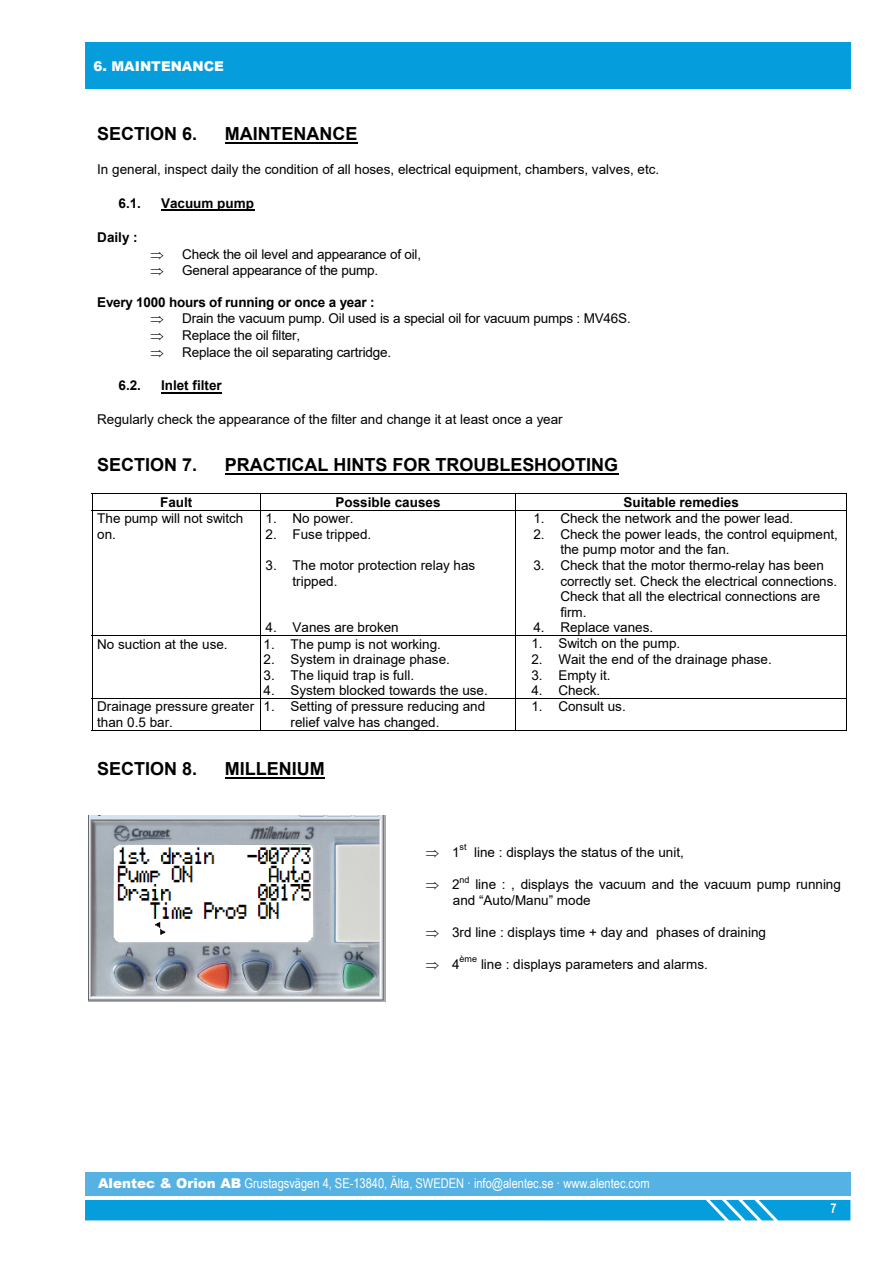
<style>
.page{position:relative;width:893px;height:1263px;background:#fff}
.page>*{position:absolute;margin:0;border:0;box-sizing:border-box;transform-origin:0 0}
.t1{font:700 18px "Arial";color:#000}
.t2{font:13.5px/15.6px "Arial";color:#000}
.t3{font:13.5px "Arial Narrow";color:#fff}
.t4{font:700 13.5px "Arial";color:#000}
.titulos_apartados{font:900 13.5px "Arial";color:#fff}
.t5{font:700 13.5px "Arial Narrow";color:#fff}
.t6{font:9px "Arial";letter-spacing:.005em;color:#000}
.s1{font-weight:700}
.s2{font-family:"Arial";font-weight:900}
</style>
<div class="page">
<div style="left:85px;top:1200px;width:765px;height:20px;background:#069ddc"></div>
<div style="left:85px;top:1172px;width:765px;height:24px;background:#57b2e4"></div>
<div style="left:85px;top:43px;width:765px;height:46px;background:#069ddc"></div>
<img style="left:88px;top:815px;width:297px;height:186px">
<hr style="left:225px;top:142px;width:133px;height:1px;background:#000">
<hr style="left:161px;top:209px;width:93px;height:2px;background:#000">
<hr style="left:161px;top:392px;width:61px;height:1px;background:#000">
<hr style="left:225px;top:473px;width:393px;height:2px;background:#000">
<hr style="left:92px;top:493px;width:755px;height:1px;background:#000">
<svg style="left:92px;top:494px;width:1px;height:16px"></svg>
<svg style="left:260px;top:494px;width:1px;height:16px"></svg>
<svg style="left:846px;top:494px;width:1px;height:16px"></svg>
<hr style="left:92px;top:510px;width:755px;height:1px;background:#000">
<hr style="left:92px;top:511px;width:1px;height:124px;background:#000">
<hr style="left:260px;top:511px;width:1px;height:124px;background:#000">
<hr style="left:516px;top:511px;width:1px;height:124px;background:#000">
<hr style="left:846px;top:511px;width:1px;height:124px;background:#000">
<hr style="left:92px;top:635px;width:755px;height:1px;background:#000">
<hr style="left:92px;top:636px;width:1px;height:62px;background:#000">
<hr style="left:260px;top:636px;width:1px;height:62px;background:#000">
<hr style="left:516px;top:636px;width:1px;height:62px;background:#000">
<hr style="left:846px;top:636px;width:1px;height:62px;background:#000">
<hr style="left:92px;top:698px;width:755px;height:1px;background:#000">
<hr style="left:92px;top:699px;width:1px;height:32px;background:#000">
<hr style="left:92px;top:730px;width:168px;height:1px;background:#000">
<hr style="left:260px;top:699px;width:1px;height:32px;background:#000">
<hr style="left:261px;top:730px;width:255px;height:1px;background:#000">
<hr style="left:516px;top:699px;width:1px;height:32px;background:#000">
<hr style="left:516px;top:730px;width:330px;height:1px;background:#000">
<hr style="left:846px;top:699px;width:1px;height:32px;background:#000">
<hr style="left:225px;top:777px;width:100px;height:2px;background:#000">
<p class="titulos_apartados" style="left:94px;top:56px;width:132px">6. MAINTENANCE</p>
<p class="t1" style="left:97px;top:121px;width:101px">SECTION 6.</p>
<p class="t1" style="left:225px;top:121px;width:134px">MAINTENANCE</p>
<p class="t2" style="left:97px;top:161px;width:564px">In general, inspect daily the condition of all hoses, electrical equipment, chambers, valves, etc.</p>
<p class="t4" style="left:119px;top:194px;width:24px">6.1.</p>
<p class="t4" style="left:161px;top:194px;width:95px">Vacuum pump</p>
<p class="t4" style="left:97px;top:228px;width:42px">Daily :</p>
<p class="t2" style="left:182px;top:246px;width:240px;line-height:16.5px">Check the oil level and appearance of oil,<br>General appearance of the pump.</p>
<p class="t2" style="left:182px;top:294px;width:450px;line-height:16.6px;text-indent:-85px"><span class="s1">Every 1000 hours of running or once a year :<br></span>Drain the vacuum pump. Oil used is a special oil for vacuum pumps : MV46S.<br>Replace the oil filter,<br>Replace the oil separating cartridge.</p>
<p class="t4" style="left:119px;top:376px;width:24px">6.2.</p>
<p class="t4" style="left:161px;top:376px;width:62px">Inlet filter</p>
<p class="t2" style="left:97px;top:411px;width:467px">Regularly check the appearance of the filter and change it at least once a year</p>
<p class="t1" style="left:97px;top:452px;width:101px">SECTION 7.</p>
<p class="t1" style="left:225px;top:452px;width:395px">PRACTICAL HINTS FOR TROUBLESHOOTING</p>
<p class="t4" style="left:160px;top:493px;width:34px">Fault</p>
<p class="t4" style="left:336px;top:493px;width:106px">Possible causes</p>
<p class="t4" style="left:623px;top:493px;width:117px">Suitable remedies</p>
<p class="t2" style="left:97px;top:511px;width:148px">The pump will not switch on.</p>
<p class="t2" style="left:266px;top:511px;width:90px">1. No power.</p>
<p class="t2" style="left:533px;top:511px;width:261px">1. Check the network and the power lead.</p>
<p class="t2" style="left:560px;top:526px;width:279px;text-indent:-27px">2. Check the power leads, the control equipment, the pump motor and the fan.</p>
<p class="t2" style="left:560px;top:557px;width:278px;text-indent:-27px">3. Check that the motor thermo-relay has been correctly set. Check the electrical connections.<br>Check that all the electrical connections are firm.</p>
<p class="t2" style="left:533px;top:619px;width:121px">4. Replace vanes.</p>
<p class="t2" style="left:266px;top:526px;width:107px">2. Fuse tripped.</p>
<p class="t2" style="left:293px;top:557px;width:184px;text-indent:-27px">3. The motor protection relay has tripped.</p>
<p class="t2" style="left:266px;top:620px;width:135px">4. Vanes are broken</p>
<p class="t2" style="left:97px;top:636px;width:132px">No suction at the use.</p>
<p class="t2" style="left:264px;top:636px;width:179px">1. The pump is not working.</p>
<p class="t2" style="left:264px;top:651px;width:188px">2. System in drainage phase.</p>
<p class="t2" style="left:264px;top:667px;width:152px">3. The liquid trap is full.</p>
<p class="t2" style="left:264px;top:682px;width:226px">4. System blocked towards the use.</p>
<p class="t2" style="left:531px;top:636px;width:150px">1. Switch on the pump.</p>
<p class="t2" style="left:531px;top:651px;width:242px">2. Wait the end of the drainage phase.</p>
<p class="t2" style="left:531px;top:667px;width:81px">3. Empty it.</p>
<p class="t2" style="left:531px;top:682px;width:70px">4. Check.</p>
<p class="t2" style="left:97px;top:699px;width:158px">Drainage pressure greater than 0.5 bar.</p>
<p class="t2" style="left:290px;top:699px;width:196px;text-indent:-27px">1. Setting of pressure reducing and relief valve has changed.</p>
<p class="t2" style="left:531px;top:699px;width:96px">1. Consult us.</p>
<p class="t1" style="left:97px;top:756px;width:102px">SECTION 8.</p>
<p class="t1" style="left:225px;top:756px;width:101px">MILLENIUM</p>
<p class="t6" style="left:460px;top:841px;width:8px">st</p>
<p class="t2" style="left:452px;top:844px;width:9px">1</p>
<p class="t2" style="left:474px;top:844px;width:211px">line : displays the status of the unit,</p>
<p class="t6" style="left:460px;top:873px;width:12px">nd</p>
<p class="t2" style="left:453px;top:877px;width:389px;text-indent:22px">line : , displays the vacuum and the vacuum pump running and “Auto/Manu” mode</p>
<p class="t2" style="left:452px;top:924px;width:315px">3rd line : displays time + day and phases of draining</p>
<p class="t2" style="left:452px;top:956px;width:9px">4</p>
<p class="t2" style="left:452px;top:877px;width:9px">2</p>
<p class="t6" style="left:460px;top:953px;width:19px">ème</p>
<p class="t2" style="left:481px;top:956px;width:228px">line : displays parameters and alarms.</p>
<p class="t3" style="left:98px;top:1173px;width:553px"><span class="s2">Alentec &amp; Orion AB</span> Grustagsvägen 4, SE-13840, Älta, SWEDEN · info@alentec.se · www.alentec.com</p>
<p class="t5" style="left:831px;top:1198px;width:8px">7</p>
</div>
